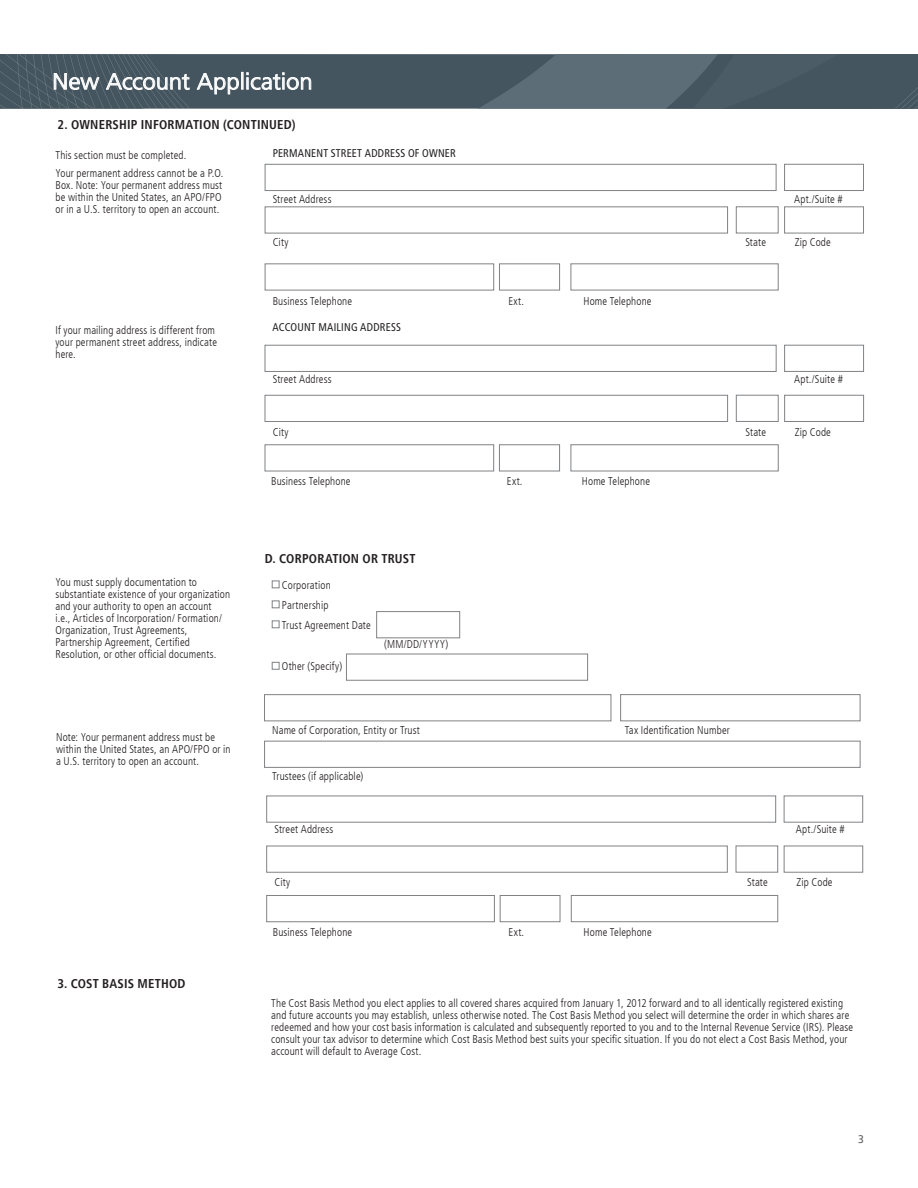
<style>
.page{position:relative;width:918px;height:1188px;background:#fff}
.page>*{position:absolute;margin:0;border:0;box-sizing:border-box;transform-origin:0 0}
.t1{font:300 22.5px "Frutiger LT";letter-spacing:.005em;color:#fff;scale:1.05 1}
.t2{font:700 condensed 12.75px "Frutiger LT";letter-spacing:.015em;color:#231f20}
.t3{font:300 condensed 11.25px/12px "Frutiger LT";letter-spacing:.015em;color:#231f20}
.t4{font:condensed 11.25px "Frutiger LT";letter-spacing:.02em;color:#231f20}
.t5{font:11.25px "Frutiger LT";color:#5f5f62;scale:.92 1}
</style>
<div class="page">
<svg style="left:0;top:54px;width:918px;height:55px;background:#50606a"></svg>
<div style="left:265px;top:164px;width:511px;height:27px;border:1px solid #808285"></div>
<div style="left:784px;top:164px;width:80px;height:27px;border:1px solid #808285"></div>
<div style="left:265px;top:206px;width:463px;height:27px;border:1px solid #808285"></div>
<div style="left:784px;top:206px;width:80px;height:27px;border:1px solid #808285"></div>
<div style="left:736px;top:206px;width:43px;height:27px;border:1px solid #808285"></div>
<div style="left:265px;top:263px;width:229px;height:27px;border:1px solid #808285"></div>
<div style="left:499px;top:263px;width:61px;height:27px;border:1px solid #808285"></div>
<div style="left:571px;top:263px;width:208px;height:27px;border:1px solid #808285"></div>
<div style="left:265px;top:345px;width:512px;height:27px;border:1px solid #808285"></div>
<div style="left:784px;top:345px;width:80px;height:27px;border:1px solid #808285"></div>
<div style="left:265px;top:395px;width:463px;height:27px;border:1px solid #808285"></div>
<div style="left:784px;top:395px;width:80px;height:27px;border:1px solid #808285"></div>
<div style="left:736px;top:395px;width:43px;height:27px;border:1px solid #808285"></div>
<div style="left:265px;top:444px;width:229px;height:27px;border:1px solid #808285"></div>
<div style="left:499px;top:444px;width:61px;height:27px;border:1px solid #808285"></div>
<div style="left:571px;top:444px;width:208px;height:27px;border:1px solid #808285"></div>
<div style="left:346px;top:654px;width:242px;height:27px;border:1px solid #808285"></div>
<div style="left:376px;top:611px;width:84px;height:27px;border:1px solid #808285"></div>
<div style="left:272px;top:581px;width:7px;height:7px;border:1px solid #808285"></div>
<div style="left:272px;top:601px;width:7px;height:7px;border:1px solid #808285"></div>
<div style="left:272px;top:621px;width:7px;height:7px;border:1px solid #808285"></div>
<div style="left:272px;top:662px;width:7px;height:7px;border:1px solid #808285"></div>
<div style="left:264px;top:694px;width:347px;height:27px;border:1px solid #808285"></div>
<div style="left:620px;top:694px;width:240px;height:27px;border:1px solid #808285"></div>
<div style="left:264px;top:741px;width:597px;height:27px;border:1px solid #808285"></div>
<div style="left:266px;top:796px;width:510px;height:27px;border:1px solid #808285"></div>
<div style="left:784px;top:796px;width:79px;height:27px;border:1px solid #808285"></div>
<div style="left:266px;top:846px;width:462px;height:27px;border:1px solid #808285"></div>
<div style="left:784px;top:846px;width:79px;height:27px;border:1px solid #808285"></div>
<div style="left:736px;top:846px;width:42px;height:27px;border:1px solid #808285"></div>
<div style="left:266px;top:895px;width:229px;height:27px;border:1px solid #808285"></div>
<div style="left:500px;top:895px;width:60px;height:27px;border:1px solid #808285"></div>
<div style="left:571px;top:895px;width:207px;height:27px;border:1px solid #808285"></div>
<h1 class="t1" style="left:52px;top:69px;width:249px">New Account Application</h1>
<p class="t2" style="left:57px;top:117px;width:240px">2. OWNERSHIP INFORMATION (CONTINUED)</p>
<p class="t4" style="left:273px;top:147px;width:184px">PERMANENT STREET ADDRESS OF OWNER</p>
<p class="t3" style="left:273px;top:194px;width:60px">Street Address</p>
<p class="t3" style="left:794px;top:194px;width:50px">Apt./Suite #</p>
<p class="t3" style="left:273px;top:236px;width:17px">City</p>
<p class="t3" style="left:745px;top:236px;width:22px">State</p>
<p class="t3" style="left:795px;top:236px;width:38px">Zip Code</p>
<p class="t3" style="left:55px;top:146px;width:169px;line-height:18.5px">This section must be completed.<br>Your permanent address cannot be a P.O.</p>
<p class="t3" style="left:55px;top:179px;width:168px;text-align:justify">Box. Note: Your permanent address must be within the United States, an APO/FPO or in a U.S. territory to open an account.</p>
<p class="t3" style="left:55px;top:324px;width:163px">If your mailing address is different from your permanent street address, indicate here.</p>
<p class="t3" style="left:55px;top:577px;width:176px">You must supply documentation to substantiate existence of your organization and your authority to open an account<br>i.e., Articles of Incorporation/ Formation/ Organization, Trust Agreements, Partnership Agreement, Certified Resolution, or other official documents.</p>
<p class="t3" style="left:56px;top:732px;width:176px">Note: Your permanent address must be within the United States, an APO/FPO or in a U.S. territory to open an account.</p>
<p class="t2" style="left:57px;top:977px;width:130px">3. COST BASIS METHOD</p>
<p class="t3" style="left:273px;top:295px;width:81px">Business Telephone</p>
<p class="t3" style="left:508px;top:295px;width:17px">Ext.</p>
<p class="t3" style="left:583px;top:295px;width:70px">Home Telephone</p>
<p class="t4" style="left:273px;top:320px;width:130px">ACCOUNT MAILING ADDRESS</p>
<p class="t3" style="left:273px;top:373px;width:60px">Street Address</p>
<p class="t3" style="left:794px;top:373px;width:50px">Apt./Suite #</p>
<p class="t3" style="left:273px;top:426px;width:17px">City</p>
<p class="t3" style="left:745px;top:426px;width:22px">State</p>
<p class="t3" style="left:795px;top:426px;width:38px">Zip Code</p>
<p class="t3" style="left:271px;top:476px;width:81px">Business Telephone</p>
<p class="t3" style="left:507px;top:476px;width:17px">Ext.</p>
<p class="t3" style="left:582px;top:476px;width:70px">Home Telephone</p>
<p class="t2" style="left:265px;top:551px;width:152px">D. CORPORATION OR TRUST</p>
<p class="t3" style="left:282px;top:575px;width:90px;line-height:20px">Corporation<br>Partnership<br>Trust Agreement Date</p>
<p class="t3" style="left:282px;top:660px;width:62px">Other (Specify)</p>
<p class="t3" style="left:384px;top:638px;width:66px">(MM/DD/YYYY)</p>
<p class="t3" style="left:272px;top:724px;width:149px">Name of Corporation, Entity or Trust</p>
<p class="t3" style="left:625px;top:724px;width:107px">Tax Identification Number</p>
<p class="t3" style="left:272px;top:771px;width:93px">Trustees (if applicable)</p>
<p class="t3" style="left:274px;top:824px;width:60px">Street Address</p>
<p class="t3" style="left:796px;top:824px;width:50px">Apt./Suite #</p>
<p class="t3" style="left:274px;top:877px;width:17px">City</p>
<p class="t3" style="left:747px;top:877px;width:22px">State</p>
<p class="t3" style="left:797px;top:877px;width:38px">Zip Code</p>
<p class="t3" style="left:273px;top:926px;width:81px">Business Telephone</p>
<p class="t3" style="left:509px;top:926px;width:17px">Ext.</p>
<p class="t3" style="left:584px;top:926px;width:70px">Home Telephone</p>
<p class="t3" style="left:271px;top:997px;width:583px">The Cost Basis Method you elect applies to all covered shares acquired from January 1, 2012 forward and to all identically registered existing and future accounts you may establish, unless otherwise noted. The Cost Basis Method you select will determine the order in which shares are redeemed and how your cost basis information is calculated and subsequently reported to you and to the Internal Revenue Service (IRS). Please consult your tax advisor to determine which Cost Basis Method best suits your specific situation. If you do not elect a Cost Basis Method, your account will default to Average Cost.</p>
<p class="t5" style="left:858px;top:1132px;width:8px">3</p>
</div>
